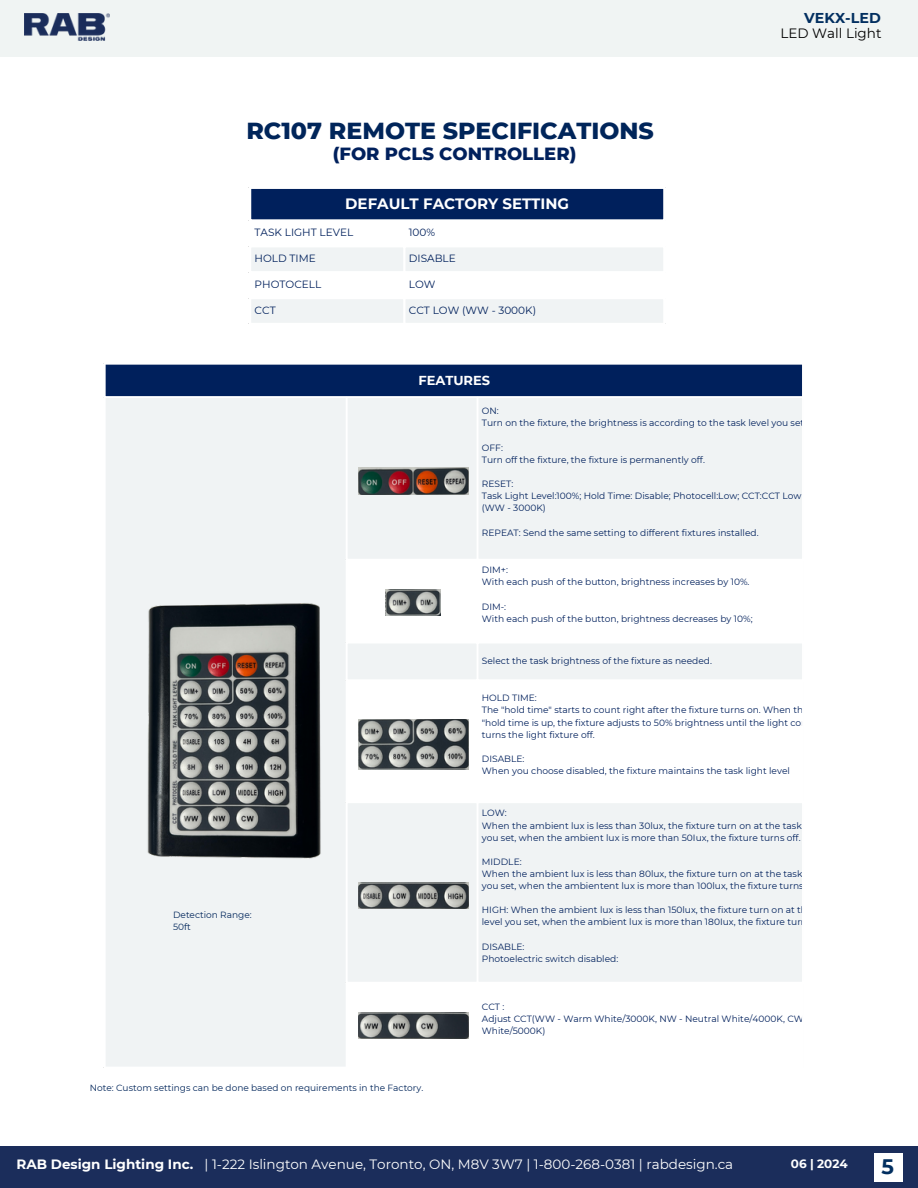
<style>
.page{position:relative;width:918px;height:1188px;background:#fff}
.page>*{position:absolute;margin:0;border:0;box-sizing:border-box;transform-origin:0 0}
.t1{font:800 23.7px "Montserrat";color:#00255a}
.t2{font:700 21px "Montserrat";color:#022f60}
.t3{font:800 18px "Montserrat";color:#00205c}
.t4{font:700 15px "Montserrat";color:#fff}
.t5{font:700 14.25px "Montserrat";color:#022f60}
.t6{font:13.5px "Montserrat";color:#fff}
.t7{font:700 13.5px "Montserrat";color:#fff}
.t8{font:13.5px "Montserrat";color:#000}
.t9{font:700 13.05px "Montserrat";color:#fff}
.t10{font:12.15px "Montserrat";color:#fff}
.t11{font:700 12px "Montserrat";color:#fff}
.t12{font:10.5px "Montserrat";color:#00205c}
.t13{font:9.15px/12.1px "Montserrat";color:#00205c}
.t14{font:9px/12.3px "Montserrat";color:#00255a}
</style>
<div class="page">
<div style="left:0;top:0;width:918px;height:57px;background:#f0f4f3"></div>
<div style="left:0;top:1146px;width:918px;height:42px;background:#1b2d5b"></div>
<div style="left:875px;top:1153px;width:28px;height:28px;background:#fff"></div>
<img style="left:24px;top:14px;width:86px;height:27px">
<div style="left:250px;top:188px;width:415px;height:33px;background:#00205c"></div>
<svg style="left:251px;top:248px;width:412px;height:75px"></svg>
<hr style="left:249px;top:189px;width:2px;height:134px;background:#fff">
<hr style="left:403px;top:222px;width:2px;height:101px;background:#fff">
<hr style="left:663px;top:189px;width:2px;height:134px;background:#fff">
<hr style="left:249px;top:187px;width:416px;height:2px;background:#fff">
<hr style="left:249px;top:219px;width:416px;height:3px;background:#fff">
<hr style="left:249px;top:271px;width:416px;height:2px;background:#fff">
<hr style="left:249px;top:297px;width:416px;height:2px;background:#fff">
<div style="left:104px;top:363px;width:699px;height:34px;background:#00205c"></div>
<div style="left:106px;top:398px;width:696px;height:668px;background:#f0f3f4"></div>
<svg style="left:348px;top:561px;width:454px;height:505px"></svg>
<hr style="left:104px;top:365px;width:2px;height:702px;background:#fff">
<hr style="left:346px;top:398px;width:2px;height:669px;background:#fff">
<hr style="left:477px;top:398px;width:1px;height:669px;background:#fff">
<hr style="left:802px;top:365px;width:2px;height:702px;background:#fff">
<hr style="left:104px;top:363px;width:700px;height:2px;background:#fff">
<hr style="left:104px;top:396px;width:700px;height:2px;background:#fff">
<hr style="left:346px;top:559px;width:458px;height:2px;background:#fff">
<hr style="left:346px;top:642px;width:458px;height:2px;background:#fff">
<hr style="left:346px;top:679px;width:458px;height:2px;background:#fff">
<hr style="left:346px;top:801px;width:458px;height:2px;background:#fff">
<hr style="left:346px;top:982px;width:458px;height:2px;background:#fff">
<img style="left:358px;top:467px;width:110px;height:27px">
<img style="left:386px;top:589px;width:55px;height:26px">
<img style="left:358px;top:719px;width:110px;height:51px">
<img style="left:358px;top:883px;width:110px;height:25px">
<img style="left:358px;top:1013px;width:110px;height:26px">
<img style="left:116px;top:521px;width:229px;height:401px">
<p class="t5" style="left:804px;top:9px;width:78px">VEKX-LED</p>
<p class="t1" style="left:246px;top:116px;width:409px">RC107 REMOTE SPECIFICATIONS</p>
<p class="t3" style="left:333px;top:142px;width:245px">(FOR PCLS CONTROLLER)</p>
<p class="t4" style="left:345px;top:194px;width:225px">DEFAULT FACTORY SETTING</p>
<p class="t12" style="left:255px;top:226px;width:100px">TASK LIGHT LEVEL</p>
<p class="t12" style="left:409px;top:226px;width:28px">100%</p>
<p class="t12" style="left:255px;top:252px;width:63px">HOLD TIME</p>
<p class="t12" style="left:409px;top:252px;width:48px">DISABLE</p>
<p class="t12" style="left:255px;top:278px;width:68px">PHOTOCELL</p>
<p class="t12" style="left:409px;top:278px;width:28px">LOW</p>
<p class="t12" style="left:255px;top:304px;width:23px">CCT</p>
<p class="t12" style="left:409px;top:304px;width:129px">CCT LOW (WW - 3000K)</p>
<h1 class="t8" style="left:781px;top:25px;width:102px">LED Wall Light</h1>
<p class="t14" style="left:173px;top:909px;width:80px">Detection Range:<br>50ft</p>
<p class="t9" style="left:418px;top:372px;width:73px">FEATURES</p>
<p class="t13" style="left:482px;top:405px;width:324px">ON:<br>Turn on the fixture, the brightness is according to the task level you set</p>
<p class="t13" style="left:482px;top:441px;width:225px">OFF:<br>Turn off the fixture, the fixture is permanently off.</p>
<p class="t13" style="left:482px;top:478px;width:321px">RESET:<br>Task Light Level:100%; Hold Time: Disable; Photocell:Low; CCT:CCT Low (WW - 3000K)</p>
<p class="t13" style="left:482px;top:526px;width:278px">REPEAT: Send the same setting to different fixtures installed.</p>
<h6 class="t13" style="left:482px;top:564px;width:28px">DIM+:</h6>
<p class="t13" style="left:482px;top:576px;width:269px">With each push of the button, brightness increases by 10%.</p>
<p class="t13" style="left:482px;top:600px;width:26px">DIM-:</p>
<p class="t13" style="left:482px;top:612px;width:272px">With each push of the button, brightness decreases by 10%;</p>
<p class="t13" style="left:482px;top:655px;width:232px">Select the task brightness of the fixture as needed.</p>
<p class="t13" style="left:482px;top:692px;width:327px">HOLD TIME:<br>The "hold time" starts to count right after the fixture turns on. When th "hold time is up, the fixture adjusts to 50% brightness until the light con turns the light fixture off.</p>
<p class="t13" style="left:482px;top:753px;width:310px">DISABLE:<br>When you choose disabled, the fixture maintains the task light level</p>
<p class="t13" style="left:482px;top:807px;width:321px">LOW:<br>When the ambient lux is less than 30lux, the fixture turn on at the task you set, when the ambient lux is more than 50Iux, the fixture turns off.</p>
<p class="t13" style="left:482px;top:856px;width:323px">MIDDLE:<br>When the ambient lux is less than 80lux, the fixture turn on at the task you set, when the ambientent lux is more than 100lux, the fixture turns</p>
<p class="t13" style="left:482px;top:904px;width:327px">HIGH: When the ambient lux is less than 150lux, the fixture turn on at th level you set, when the ambient lux is more than 180Iux, the fixture turn</p>
<p class="t13" style="left:482px;top:940px;width:138px">DISABLE:<br>Photoelectric switch disabled:</p>
<p class="t10" style="left:418px;top:373px;width:67px">FEATURES</p>
<p class="t13" style="left:482px;top:1000px;width:324px">CCT :<br>Adjust CCT(WW - Warm White/3000K, NW - Neutral White/4000K, CW<br>White/5000K)</p>
<p class="t14" style="left:90px;top:1082px;width:335px">Note: Custom settings can be done based on requirements in the Factory.</p>
<h3 class="t7" style="left:17px;top:1156px;width:178px">RAB Design Lighting Inc.</h3>
<h5 class="t6" style="left:205px;top:1156px;width:530px">| 1-222 Islington Avenue, Toronto, ON, M8V 3W7 | 1-800-268-0381 | rabdesign.ca</h5>
<h2 class="t11" style="left:791px;top:1156px;width:58px">06 | 2024</h2>
<p class="t2" style="left:882px;top:1154px;width:14px">5</p>
</div>
